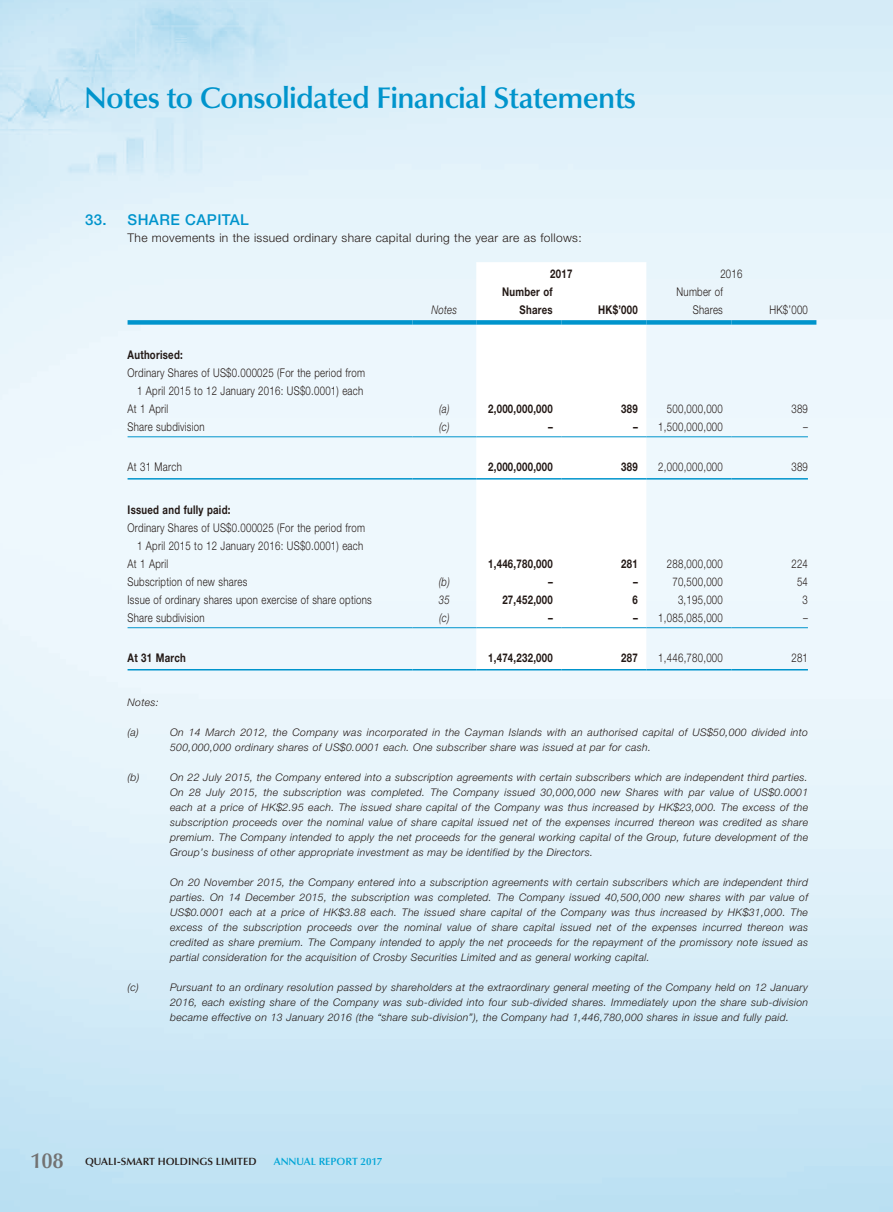
<style>
.page{position:relative;width:893px;height:1212px;background:#fff}
.page>*{position:absolute;margin:0;border:0;box-sizing:border-box;transform-origin:0 0}
.t1{font:600 30px "Optima LT Std";letter-spacing:-.025em;color:#0094cc}
.t2{font:500 15px "Helvetica Neue LT Std";letter-spacing:.03em;color:#0094cc}
.t3{font:300 12px/18px "Helvetica Neue LT Std";letter-spacing:.03em;color:#231916;text-align:right;scale:.8 1}
.t4{font:700 12px/18px "Helvetica Neue LT Std";letter-spacing:.03em;color:#231916;text-align:right;scale:.8 1}
.t5{font:300 12px "Helvetica Neue LT Std";letter-spacing:.03em;color:#231916}
.t6{font:italic 300 12px "Helvetica Neue LT Std";letter-spacing:.03em;color:#231916;scale:.8 1}
.t7{font:italic 300 10.5px/15px "Helvetica Neue LT Std";letter-spacing:.03em;color:#231916;text-align:justify}
.t8{font:600 10.5px "Optima LT Std";color:#231916}
.t9{font:600 10.5px "Optima LT Std";color:#00a5d6}
.s1{font-weight:700}
.s2{font-size:21.75px;color:#727272}
</style>
<div class="page">
<svg style="left:476px;top:262px;width:170px;height:407px"></svg>
<div style="left:128px;top:320px;width:284px;height:5px;background:#0094cc"></div>
<div style="left:412px;top:320px;width:64px;height:5px;background:#0094cc"></div>
<div style="left:476px;top:320px;width:85px;height:5px;background:#0094cc"></div>
<div style="left:561px;top:320px;width:85px;height:5px;background:#0094cc"></div>
<div style="left:646px;top:320px;width:85px;height:5px;background:#0094cc"></div>
<div style="left:731px;top:320px;width:85px;height:5px;background:#0094cc"></div>
<hr style="left:128px;top:436px;width:284px;height:1px;background:#0094cc">
<hr style="left:412px;top:436px;width:64px;height:1px;background:#0094cc">
<hr style="left:476px;top:436px;width:85px;height:1px;background:#0094cc">
<hr style="left:561px;top:436px;width:85px;height:1px;background:#0094cc">
<hr style="left:646px;top:436px;width:85px;height:1px;background:#0094cc">
<hr style="left:731px;top:436px;width:77px;height:1px;background:#0094cc">
<hr style="left:128px;top:478px;width:284px;height:2px;background:#0094cc">
<hr style="left:412px;top:478px;width:64px;height:2px;background:#0094cc">
<hr style="left:476px;top:478px;width:85px;height:2px;background:#0094cc">
<hr style="left:561px;top:478px;width:85px;height:2px;background:#0094cc">
<hr style="left:646px;top:478px;width:85px;height:2px;background:#0094cc">
<hr style="left:731px;top:478px;width:77px;height:2px;background:#0094cc">
<hr style="left:128px;top:627px;width:284px;height:1px;background:#0094cc">
<hr style="left:412px;top:627px;width:64px;height:1px;background:#0094cc">
<hr style="left:476px;top:627px;width:85px;height:1px;background:#0094cc">
<hr style="left:561px;top:627px;width:85px;height:1px;background:#0094cc">
<hr style="left:646px;top:627px;width:85px;height:1px;background:#0094cc">
<hr style="left:731px;top:627px;width:77px;height:1px;background:#0094cc">
<hr style="left:128px;top:669px;width:284px;height:1px;background:#0094cc">
<hr style="left:412px;top:669px;width:64px;height:1px;background:#0094cc">
<hr style="left:476px;top:669px;width:85px;height:1px;background:#0094cc">
<hr style="left:561px;top:669px;width:85px;height:1px;background:#0094cc">
<hr style="left:646px;top:669px;width:85px;height:1px;background:#0094cc">
<hr style="left:731px;top:669px;width:77px;height:1px;background:#0094cc">
<h1 class="t1" style="left:84px;top:80px;width:553px">Notes to Consolidated Financial Statements</h1>
<h2 class="t2" style="left:85px;top:211px;width:165px">33. SHARE CAPITAL</h2>
<p class="t5" style="left:128px;top:230px;width:456px">The movements in the issued ordinary share capital during the year are as follows:</p>
<p class="t4" style="left:550px;top:265px;width:29px">2017</p>
<p class="t3" style="left:720px;top:265px;width:29px">2016</p>
<p class="t6" style="left:432px;top:303px;width:34px">Notes</p>
<p class="t4" style="left:502px;top:283px;width:65px">Number of<br>Shares</p>
<p class="t3" style="left:677px;top:283px;width:59px">Number of<br>Shares</p>
<p class="t4" style="left:598px;top:301px;width:51px">HK$’000</p>
<p class="t3" style="left:769px;top:301px;width:50px">HK$’000</p>
<p class="t4" style="left:128px;top:345px;width:71px">Authorised:</p>
<p class="t3" style="left:128px;top:363px;width:298px">Ordinary Shares of US$0.000025 (For the period from</p>
<p class="t3" style="left:137px;top:381px;width:284px">1 April 2015 to 12 January 2016: US$0.0001) each</p>
<p class="t3" style="left:128px;top:399px;width:52px">At 1 April</p>
<p class="t6" style="left:439px;top:401px;width:15px">(a)</p>
<p class="t4" style="left:488px;top:399px;width:82px">2,000,000,000</p>
<p class="t4" style="left:621px;top:399px;width:22px">389</p>
<p class="t3" style="left:667px;top:399px;width:72px">500,000,000</p>
<p class="t3" style="left:791px;top:399px;width:22px">389</p>
<p class="t3" style="left:128px;top:417px;width:98px">Share subdivision</p>
<p class="t6" style="left:439px;top:419px;width:15px">(c)</p>
<p class="t4" style="left:548px;top:417px;width:8px">–</p>
<p class="t3" style="left:633px;top:417px;width:114px"><span class="s1">–</span> 1,500,000,000</p>
<p class="t3" style="left:803px;top:417px;width:8px">–</p>
<p class="t3" style="left:128px;top:458px;width:69px">At 31 March</p>
<p class="t4" style="left:488px;top:458px;width:82px">2,000,000,000</p>
<p class="t4" style="left:621px;top:458px;width:22px">389</p>
<p class="t3" style="left:658px;top:458px;width:82px">2,000,000,000</p>
<p class="t3" style="left:791px;top:458px;width:22px">389</p>
<p class="t4" style="left:128px;top:500px;width:130px">Issued and fully paid:</p>
<p class="t3" style="left:128px;top:518px;width:298px">Ordinary Shares of US$0.000025 (For the period from</p>
<p class="t3" style="left:137px;top:536px;width:284px">1 April 2015 to 12 January 2016: US$0.0001) each</p>
<p class="t3" style="left:128px;top:554px;width:52px">At 1 April</p>
<p class="t4" style="left:488px;top:554px;width:82px">1,446,780,000</p>
<p class="t4" style="left:621px;top:554px;width:22px">281</p>
<p class="t3" style="left:667px;top:554px;width:72px">288,000,000</p>
<p class="t3" style="left:791px;top:554px;width:22px">224</p>
<p class="t3" style="left:128px;top:572px;width:151px">Subscription of new shares</p>
<p class="t6" style="left:439px;top:574px;width:15px">(b)</p>
<p class="t4" style="left:548px;top:572px;width:8px">–</p>
<p class="t4" style="left:633px;top:572px;width:8px">–</p>
<p class="t3" style="left:672px;top:572px;width:65px">70,500,000</p>
<p class="t3" style="left:797px;top:572px;width:15px">54</p>
<p class="t3" style="left:128px;top:590px;width:307px">Issue of ordinary shares upon exercise of share options</p>
<p class="t6" style="left:439px;top:592px;width:15px">35</p>
<p class="t4" style="left:502px;top:590px;width:65px">27,452,000</p>
<p class="t4" style="left:632px;top:590px;width:8px">6</p>
<p class="t3" style="left:678px;top:590px;width:58px">3,195,000</p>
<p class="t3" style="left:803px;top:590px;width:8px">3</p>
<p class="t3" style="left:128px;top:608px;width:98px">Share subdivision</p>
<p class="t6" style="left:439px;top:610px;width:15px">(c)</p>
<p class="t4" style="left:548px;top:608px;width:8px">–</p>
<p class="t3" style="left:633px;top:608px;width:114px"><span class="s1">–</span> 1,085,085,000</p>
<p class="t3" style="left:803px;top:608px;width:8px">–</p>
<p class="t4" style="left:128px;top:648px;width:74px">At 31 March</p>
<p class="t4" style="left:488px;top:648px;width:82px">1,474,232,000</p>
<p class="t4" style="left:621px;top:648px;width:22px">287</p>
<p class="t3" style="left:658px;top:648px;width:82px">1,446,780,000</p>
<p class="t3" style="left:791px;top:648px;width:22px">281</p>
<p class="t7" style="left:128px;top:694px;width:33px">Notes:</p>
<p class="t7" style="left:128px;top:724px;width:13px">(a)</p>
<p class="t7" style="left:170px;top:724px;width:639px">On 14 March 2012, the Company was incorporated in the Cayman Islands with an authorised capital of US$50,000 divided into<br>500,000,000 ordinary shares of US$0.0001 each. One subscriber share was issued at par for cash.</p>
<p class="t7" style="left:128px;top:769px;width:14px">(b)</p>
<p class="t7" style="left:170px;top:769px;width:640px">On 22 July 2015, the Company entered into a subscription agreements with certain subscribers which are independent third parties.<br>On 28 July 2015, the subscription was completed. The Company issued 30,000,000 new Shares with par value of US$0.0001 each at a price of HK$2.95 each. The issued share capital of the Company was thus increased by HK$23,000. The excess of the subscription proceeds over the nominal value of share capital issued net of the expenses incurred thereon was credited as share premium. The Company intended to apply the net proceeds for the general working capital of the Group, future development of the Group’s business of other appropriate investment as may be identified by the Directors.</p>
<p class="t7" style="left:170px;top:874px;width:640px">On 20 November 2015, the Company entered into a subscription agreements with certain subscribers which are independent third parties. On 14 December 2015, the subscription was completed. The Company issued 40,500,000 new shares with par value of US$0.0001 each at a price of HK$3.88 each. The issued share capital of the Company was thus increased by HK$31,000. The excess of the subscription proceeds over the nominal value of share capital issued net of the expenses incurred thereon was credited as share premium. The Company intended to apply the net proceeds for the repayment of the promissory note issued as partial consideration for the acquisition of Crosby Securities Limited and as general working capital.</p>
<p class="t7" style="left:128px;top:979px;width:13px">(c)</p>
<p class="t7" style="left:170px;top:979px;width:640px">Pursuant to an ordinary resolution passed by shareholders at the extraordinary general meeting of the Company held on 12 January 2016, each existing share of the Company was sub-divided into four sub-divided shares. Immediately upon the share sub-division became effective on 13 January 2016 (the “share sub-division”), the Company had 1,446,780,000 shares in issue and fully paid.</p>
<p class="t8" style="left:30px;top:1155px;width:228px"><span class="s2">108</span> QUALI-SMART HOLDINGS LIMITED</p>
<p class="t9" style="left:274px;top:1155px;width:110px">ANNUAL REPORT 2017</p>
</div>
